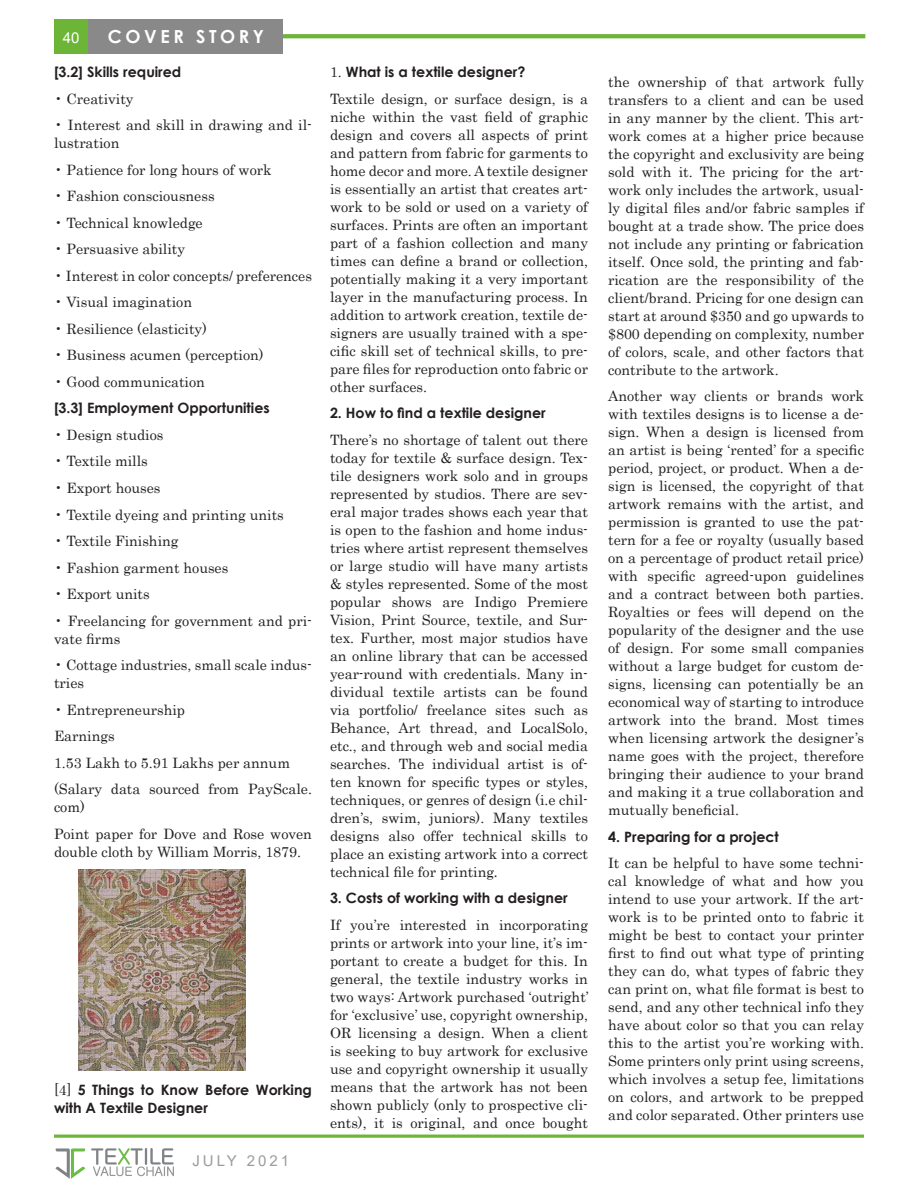
<style>
.page{position:relative;width:918px;height:1188px;background:#fff}
.page>*{position:absolute;margin:0;border:0;box-sizing:border-box;transform-origin:0 0}
.t1{font:700 18px "Century Gothic";letter-spacing:.2em;color:#fff}
.t2{font:15px "Arial";letter-spacing:.2em;color:#9a9c9e}
.t3{font:15px "Arial";color:#fff}
.t4{font:14.25px/18px "Century";color:#231f20;text-align:justify}
.t5{font:700 14.25px/18px "Century Gothic";color:#231f20}
.s1{font-family:"Century";font-weight:400}
.s2{font-family:"Myriad Pro"}
</style>
<div class="page">
<div style="left:54px;top:20px;width:34px;height:34px;background:#6cb536"></div>
<svg style="left:283px;top:34px;width:582px;height:4px;background:#70b73b"></svg>
<div style="left:89px;top:19px;width:194px;height:35px;background:#898989"></div>
<img style="left:79px;top:869px;width:166px;height:202px">
<hr style="left:54px;top:1135px;width:810px;height:3px;background:#6cb536">
<svg style="left:91px;top:1148px;width:83px;height:28px"></svg>
<svg style="left:55px;top:1148px;width:30px;height:31px"></svg>
<p class="t3" style="left:63px;top:28px;width:18px">40</p>
<p class="t1" style="left:108px;top:23px;width:158px">COVER STORY</p>
<p class="t5" style="left:54px;top:63px;width:129px">[3.2] Skills required</p>
<p class="t4" style="left:54px;top:89px;width:81px">• Creativity</p>
<p class="t4" style="left:54px;top:115px;width:259px">• Interest and skill in drawing and il&shy;lustration</p>
<p class="t4" style="left:54px;top:160px;width:219px">• Patience for long hours of work</p>
<p class="t4" style="left:54px;top:186px;width:162px">• Fashion consciousness</p>
<p class="t4" style="left:54px;top:213px;width:150px">• Technical knowledge</p>
<p class="t4" style="left:54px;top:239px;width:133px">• Persuasive ability</p>
<p class="t4" style="left:54px;top:266px;width:260px">• Interest in color concepts/ preferences</p>
<p class="t4" style="left:54px;top:292px;width:140px">• Visual imagination</p>
<p class="t4" style="left:54px;top:319px;width:154px">• Resilience (elasticity)</p>
<p class="t4" style="left:54px;top:345px;width:211px">• Business acumen (perception)</p>
<p class="t4" style="left:54px;top:372px;width:152px">• Good communication</p>
<p class="t5" style="left:54px;top:399px;width:217px">[3.3] Employment Opportunities</p>
<p class="t4" style="left:54px;top:425px;width:111px">• Design studios</p>
<p class="t4" style="left:54px;top:451px;width:95px">• Textile mills</p>
<p class="t4" style="left:54px;top:478px;width:108px">• Export houses</p>
<p class="t4" style="left:54px;top:504px;width:231px">• Textile dyeing and printing units</p>
<p class="t4" style="left:54px;top:531px;width:126px">• Textile Finishing</p>
<p class="t4" style="left:54px;top:557px;width:176px">• Fashion garment houses</p>
<p class="t4" style="left:54px;top:584px;width:97px">• Export units</p>
<p class="t4" style="left:54px;top:610px;width:259px">• Freelancing for government and pri&shy;vate firms</p>
<p class="t4" style="left:54px;top:655px;width:259px">• Cottage industries, small scale indus&shy;tries</p>
<p class="t4" style="left:54px;top:695px;width:260px;line-height:26.5px;text-align:left">• Entrepreneurship<br>Earnings<br>1.53 Lakh to 5.91 Lakhs per annum (Salary data sourced from PayScale.</p>
<p class="t4" style="left:54px;top:792px;width:260px;line-height:26.5px">com)<br>Point paper for Dove and Rose woven</p>
<p class="t4" style="left:54px;top:841px;width:249px">double cloth by William Morris, 1879.</p>
<p class="t5" style="left:54px;top:1080px;width:259px"><span class="s1">[4]</span> 5 Things to Know Before Working with A Textile Designer</p>
<p class="t2" style="left:192px;top:1151px;width:98px">JULY 2021</p>
<p class="t5" style="left:330px;top:62px;width:197px"><span class="s1">1.</span> What is a textile designer?</p>
<p class="t4" style="left:330px;top:88px;width:260px">Textile design, or surface design, is a niche within the vast field of graphic design and covers all aspects of print and pattern from fabric for garments to home decor and more. A textile designer is essentially an artist that creates art&shy;work to be sold or used on a variety of surfaces. Prints are often an important part of a fashion collection and many times can define a brand or collection, potentially making it a very important layer in the manufacturing process. In addition to artwork creation, textile de&shy;signers are usually trained with a spe&shy;cific skill set of technical skills, to pre&shy;pare files for reproduction onto fabric or other surfaces.</p>
<p class="t5" style="left:330px;top:404px;width:217px">2. How to find a textile designer</p>
<p class="t4" style="left:330px;top:429px;width:260px">There’s no shortage of talent out there today for textile &amp; surface design. Tex&shy;tile designers work solo and in groups represented by studios. There are sev&shy;eral major trades shows each year that is open to the fashion and home indus&shy;tries where artist represent themselves or large studio will have many artists &amp; styles represented. Some of the most popular shows are Indigo Premiere Vision, Print Source, textile, and Sur&shy;tex. Further, most major studios have an online library that can be accessed year-round with credentials. Many in&shy;dividual textile artists can be found via portfolio/ freelance sites such as Behance, Art thread, and LocalSolo, etc., and through web and social media searches. The individual artist is of&shy;ten known for specific types or styles, techniques, or genres of design (i.e chil&shy;dren’s, swim, juniors). Many textiles designs also offer technical skills to place an existing artwork into a correct technical file for printing<span class="s2">.</span></p>
<p class="t5" style="left:330px;top:889px;width:239px">3. Costs of working with a designer</p>
<p class="t4" style="left:330px;top:914px;width:260px">If you’re interested in incorporating prints or artwork into your line, it’s im&shy;portant to create a budget for this. In general, the textile industry works in two ways: Artwork purchased ‘outright’ for ‘exclusive’ use, copyright ownership, OR licensing a design. When a client is seeking to buy artwork for exclusive use and copyright ownership it usually means that the artwork has not been shown publicly (only to prospective cli&shy;ents), it is original, and once bought</p>
<p class="t4" style="left:608px;top:72px;width:257px">the ownership of that artwork fully transfers to a client and can be used in any manner by the client. This art&shy;work comes at a higher price because the copyright and exclusivity are being sold with it. The pricing for the art&shy;work only includes the artwork, usual&shy;ly digital files and/or fabric samples if bought at a trade show. The price does not include any printing or fabrication itself. Once sold, the printing and fab&shy;rication are the responsibility of the client/brand. Pricing for one design can start at around $350 and go upwards to $800 depending on complexity, number of colors, scale, and other factors that contribute to the artwork.</p>
<p class="t4" style="left:608px;top:386px;width:257px">Another way clients or brands work with textiles designs is to license a de&shy;sign. When a design is licensed from an artist is being ‘rented’ for a specific period, project, or product. When a de&shy;sign is licensed, the copyright of that artwork remains with the artist, and permission is granted to use the pat&shy;tern for a fee or royalty (usually based on a percentage of product retail price) with specific agreed-upon guidelines and a contract between both parties.<br>Royalties or fees will depend on the popularity of the designer and the use of design. For some small companies without a large budget for custom de&shy;signs, licensing can potentially be an economical way of starting to introduce artwork into the brand. Most times when licensing artwork the designer’s name goes with the project, therefore bringing their audience to your brand and making it a true collaboration and mutually beneficial.</p>
<p class="t5" style="left:608px;top:827px;width:172px">4. Preparing for a project</p>
<p class="t4" style="left:608px;top:853px;width:257px">It can be helpful to have some techni&shy;cal knowledge of what and how you intend to use your artwork. If the art&shy;work is to be printed onto to fabric it might be best to contact your printer first to find out what type of printing they can do, what types of fabric they can print on, what file format is best to send, and any other technical info they have about color so that you can relay this to the artist you’re working with.<br>Some printers only print using screens, which involves a setup fee, limitations on colors, and artwork to be prepped and color separated. Other printers use</p>
</div>
